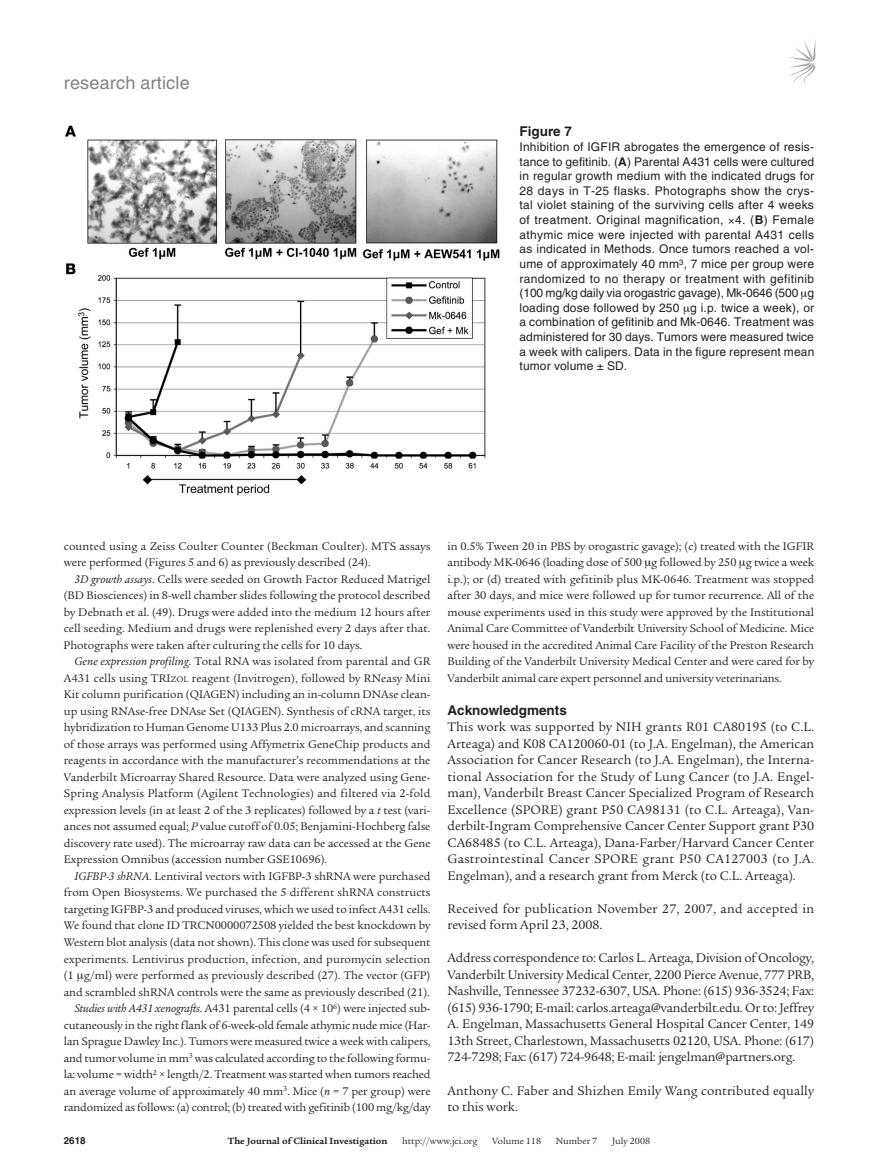
<style>
.page{position:relative;width:878px;height:1174px;background:#fff}
.page>*{position:absolute;margin:0;border:0;box-sizing:border-box;transform-origin:0 0}
.t1{font:18px "Helvetica LT Std";letter-spacing:.01em;color:#808285}
.t2{font:13.5px/16.5px "Legacy Serif Std";color:#231f20;text-align:justify}
.t3{font:13.5px/16.5px "Legacy Serif Std";letter-spacing:.02em;color:#231f20}
.t4{font:700 13.5px "Helvetica LT Std";color:#231f20}
.t5{font:12px/16.5px "Legacy Serif Std";letter-spacing:-.005em;color:#231f20;text-align:justify}
.t6{font:12px/14.7px "Helvetica LT Std";letter-spacing:.01em;color:#231f20;text-align:justify}
.t7{font:9.75px "Legacy Serif Std";color:#231f20}
.t8{font:700 9.75px "Legacy Serif Std";color:#231f20}
.t9{font:700 9.75px "Helvetica LT Std";color:#231f20}
.s1{font-weight:700}
.s2{font-style:italic}
.s3{font-size:9px}
</style>
<div class="page">
<svg style="left:789px;top:41px;width:26px;height:44px"></svg>
<img style="left:65px;top:125px;width:435px;height:371px">
<h1 class="t1" style="left:64px;top:72px;width:127px">research article</h1>
<p class="t4" style="left:519px;top:123px;width:54px">Figure 7</p>
<p class="t6" style="left:519px;top:139px;width:296px">Inhibition of IGFIR abrogates the emergence of resis&shy;tance to gefitinib. (<span class="s1">A</span>) Parental A431 cells were cultured in regular growth medium with the indicated drugs for 28 days in T-25 flasks. Photographs show the crys&shy;tal violet staining of the surviving cells after 4 weeks of treatment. Original magnification, 4. (<span class="s1">B</span>) Female athymic mice were injected with parental A431 cells as indicated in Methods. Once tumors reached a vol&shy;ume of approximately 40 mm<sup>3</sup>, 7 mice per group were randomized to no therapy or treatment with gefitinib (100 mg/kg daily via orogastric gavage), Mk-0646 (500 g loading dose followed by 250 g i.p. twice a week), or a combination of gefitinib and Mk-0646. Treatment was administered for 30 days. Tumors were measured twice a week with calipers. Data in the figure represent mean tumor volume ± SD.</p>
<p class="t5" style="left:64px;top:538px;width:368px">counted using a Zeiss Coulter Counter (Beckman Coulter). MTS assays were performed (Figures 5 and 6) as previously described (24).</p>
<p class="t5" style="left:64px;top:571px;width:368px;text-indent:11px"><span class="s2">3D growth assays</span>. Cells were seeded on Growth Factor Reduced Matrigel (BD Biosciences) in 8-well chamber slides following the protocol described by Debnath et al. (49). Drugs were added into the medium 12 hours after cell seeding. Medium and drugs were replenished every 2 days after that.<br>Photographs were taken after culturing the cells for 10 days.</p>
<p class="t5" style="left:64px;top:653px;width:368px;text-indent:11px"><span class="s2">Gene expression profiling</span>. Total RNA was isolated from parental and GR A431 cells using TRI<span class="s3">zol</span> reagent (Invitrogen), followed by RNeasy Mini Kit column purification (QIAGEN) including an in-column DNAse clean&shy;up using RNAse-free DNAse Set (QIAGEN). Synthesis of cRNA target, its hybridization to Human Genome U133 Plus 2.0 microarrays, and scanning of those arrays was performed using Affymetrix GeneChip products and reagents in accordance with the manufacturer’s recommendations at the Vanderbilt Microarray Shared Resource. Data were analyzed using Gene-Spring Analysis Platform (Agilent Technologies) and filtered via 2-fold expression levels (in at least 2 of the 3 replicates) followed by a <span class="s2">t</span> test (vari&shy;ances not assumed equal; <span class="s2">P</span> value cutoff of 0.05; Benjamini-Hochberg false discovery rate used). The microarray raw data can be accessed at the Gene Expression Omnibus (accession number GSE10696).</p>
<p class="t5" style="left:64px;top:868px;width:368px;text-align:right"><span class="s2">IGFBP-3 shRNA</span>. Lentiviral vectors with IGFBP-3 shRNA were purchased from Open Biosystems. We purchased the 5 different shRNA constructs targeting IGFBP-3 and produced viruses, which we used to infect A431 cells.<br>We found that clone ID TRCN0000072508 yielded the best knockdown by Western blot analysis (data not shown). This clone was used for subsequent experiments. Lentivirus production, infection, and puromycin selection (1 g/ml) were performed as previously described (27). The vector (GFP) and scrambled shRNA controls were the same as previously described (21).<br><span class="s2">Studies with A431 xenografts</span>. A431 parental cells (4 × 10<sup>6</sup>) were injected sub&shy;cutaneously in the right flank of 6-week-old female athymic nude mice (Har&shy;lan Sprague Dawley Inc.). Tumors were measured twice a week with calipers, and tumor volume in mm<sup>3</sup> was calculated according to the following formu&shy;la: volume = width<sup>2</sup> × length/2. Treatment was started when tumors reached an average volume of approximately 40 mm<sup>3</sup>. Mice (<span class="s2">n</span> = 7 per group) were randomized as follows: (a) control; (b) treated with gefitinib (100 mg/kg/day</p>
<p class="t5" style="left:447px;top:538px;width:368px">in 0.5% Tween 20 in PBS by orogastric gavage); (c) treated with the IGFIR antibody MK-0646 (loading dose of 500 g followed by 250 g twice a week i.p.); or (d) treated with gefitinib plus MK-0646. Treatment was stopped after 30 days, and mice were followed up for tumor recurrence. All of the mouse experiments used in this study were approved by the Institutional Animal Care Committee of Vanderbilt University School of Medicine. Mice were housed in the accredited Animal Care Facility of the Preston Research Building of the Vanderbilt University Medical Center and were cared for by Vanderbilt animal care expert personnel and university veterinarians.</p>
<p class="t4" style="left:447px;top:702px;width:121px">Acknowledgments</p>
<p class="t2" style="left:447px;top:719px;width:368px">This work was supported by NIH grants R01 CA80195 (to C.L.<br>Arteaga) and K08 CA120060-01 (to J.A. Engelman), the American Association for Cancer Research (to J.A. Engelman), the Interna&shy;tional Association for the Study of Lung Cancer (to J.A. Engel&shy;man), Vanderbilt Breast Cancer Specialized Program of Research Excellence (SPORE) grant P50 CA98131 (to C.L. Arteaga), Van&shy;derbilt-Ingram Comprehensive Cancer Center Support grant P30<br>CA68485 (to C.L. Arteaga), Dana-Farber/Harvard Cancer Center Gastrointestinal Cancer SPORE grant P50 CA127003 (to J.A.<br>Engelman), and a research grant from Merck (to C.L. Arteaga).</p>
<p class="t3" style="left:447px;top:900px;width:368px">Received for publication November 27, 2007, and accepted in revised form April 23, 2008.</p>
<p class="t2" style="left:447px;top:950px;width:368px">Address correspondence to: Carlos L. Arteaga, Division of Oncology, Vanderbilt University Medical Center, 2200 Pierce Avenue, 777 PRB, Nashville, Tennessee 37232-6307, USA. Phone: (615) 936-3524; Fax: (615) 936-1790; E-mail: carlos.arteaga@vanderbilt.edu. Or to: Jeffrey A. Engelman, Massachusetts General Hospital Cancer Center, 149<br>13th Street, Charlestown, Massachusetts 02120, USA. Phone: (617)<br>724-7298; Fax: (617) 724-9648; E-mail: jengelman@partners.org.</p>
<p class="t2" style="left:447px;top:1082px;width:368px">Anthony C. Faber and Shizhen Emily Wang contributed equally to this work.</p>
<p class="t9" style="left:64px;top:1134px;width:23px">2618</p>
<p class="t8" style="left:228px;top:1135px;width:161px">The Journal of Clinical Investigation</p>
<p class="t7" style="left:402px;top:1135px;width:77px">http://www.jci.org</p>
<p class="t7" style="left:492px;top:1135px;width:50px">Volume 118</p>
<p class="t7" style="left:556px;top:1135px;width:43px">Number 7</p>
<p class="t7" style="left:612px;top:1135px;width:40px">July 2008</p>
</div>
